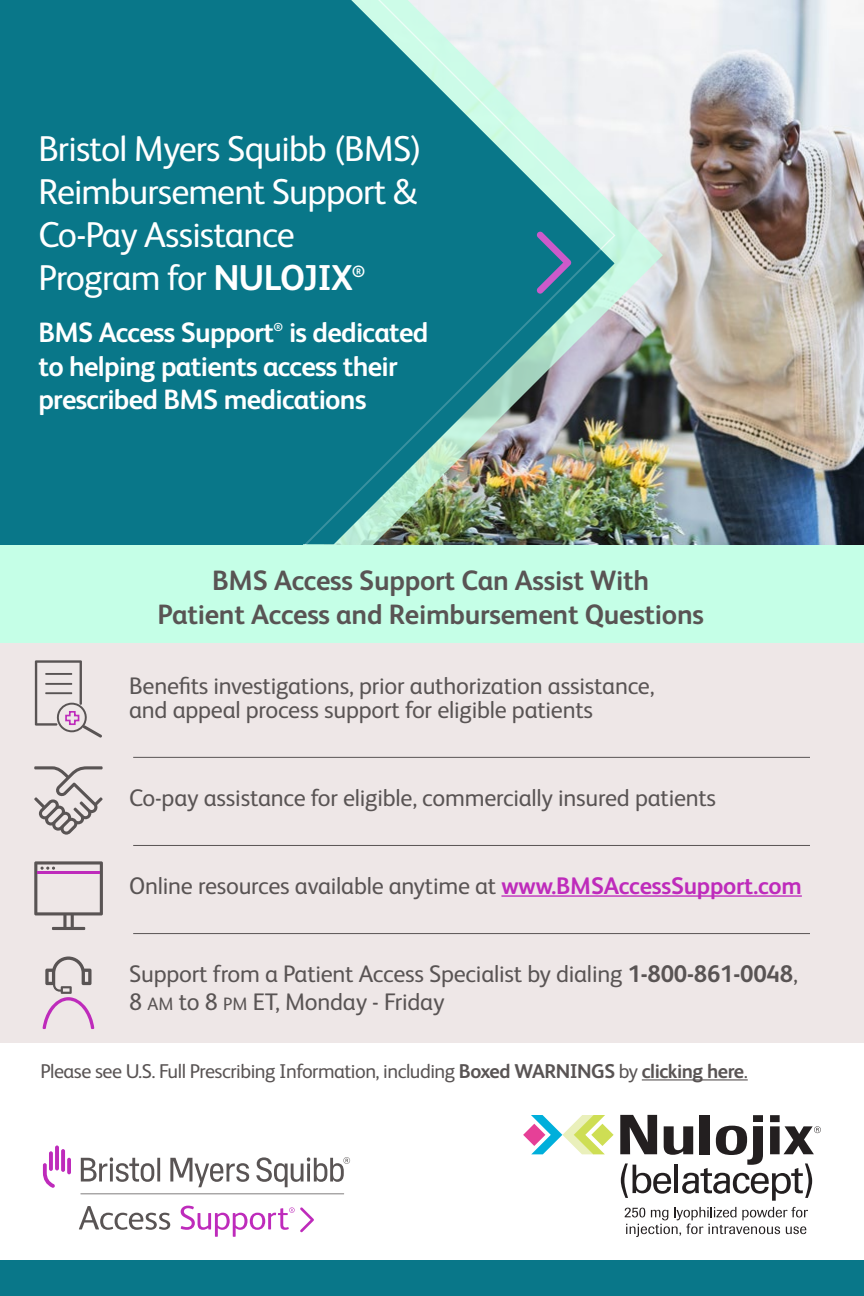
<style>
.page{position:relative;width:864px;height:1296px;background:#fff}
.page>*{position:absolute;margin:0;border:0;box-sizing:border-box;transform-origin:0 0}
.t1{font:36px/43.2px "BMS Humanity";letter-spacing:-.025em;color:#fff}
.t2{font:700 28px/33.6px "BMS Humanity";letter-spacing:-.025em;color:#fff}
.t3{font:700 28px/33.6px "BMS Humanity";letter-spacing:-.01em;color:#595454;text-align:center}
.t4{font:24px/24px "BMS Humanity";letter-spacing:-.01em;color:#595454}
.t5{font:20px "BMS Humanity";letter-spacing:-.025em;color:#595454}
.t6{font:700 11.6px "BMS Humanity";color:#fff}
.s1{font-weight:700}
.s2{font-weight:700;color:#be2bbb}
.s3{font-size:18px}
</style>
<div class="page">
<div style="left:0;top:544px;width:864px;height:499px;background:#eee7e7"></div>
<div style="left:0;top:544px;width:864px;height:99px;background:#c5ffe7"></div>
<img style="left:663px;top:0;width:201px;height:544px">
<img style="left:616px;top:0;width:47px;height:544px">
<img style="left:302px;top:0;width:314px;height:544px">
<svg style="left:537px;top:231px;width:34px;height:63px"></svg>
<hr style="left:501px;top:895px;width:301px;height:2px;background:#be2bbb">
<div style="left:0;top:0;width:302px;height:544px;background:#097789"></div>
<svg style="left:523px;top:1115px;width:91px;height:39px"></svg>
<svg style="left:620px;top:1115px;width:201px;height:86px"></svg>
<svg style="left:625px;top:1207px;width:183px;height:30px"></svg>
<svg style="left:35px;top:660px;width:67px;height:78px"></svg>
<svg style="left:43px;top:957px;width:51px;height:72px"></svg>
<svg style="left:34px;top:766px;width:69px;height:69px"></svg>
<svg style="left:34px;top:861px;width:69px;height:69px"></svg>
<hr style="left:37px;top:872px;width:63px;height:2px;background:#be2bbb">
<div style="left:0;top:1260px;width:864px;height:36px;background:#097789"></div>
<hr style="left:133px;top:757px;width:677px;height:1px;background:#595454">
<hr style="left:133px;top:845px;width:677px;height:1px;background:#595454">
<hr style="left:133px;top:933px;width:677px;height:1px;background:#595454">
<hr style="left:642px;top:1079px;width:106px;height:1px;background:#595454">
<svg style="left:43px;top:1145px;width:307px;height:92px"></svg>
<h1 class="t1" style="left:38px;top:124px;width:385px">Bristol Myers Squibb (BMS)<br>Reimbursement Support &amp;<br>Co-Pay Assistance<br>Program for <span class="s1">NULOJIX</span><sup>®</sup></h1>
<p class="t2" style="left:38px;top:314px;width:237px">BMS Access Support</p>
<p class="t6" style="left:274px;top:319px;width:11px">®</p>
<p class="t2" style="left:38px;top:314px;width:392px;text-indent:251px">is dedicated to helping patients access their prescribed BMS medications</p>
<p class="t3" style="left:158px;top:562px;width:548px">BMS Access Support Can Assist With<br>Patient Access and Reimbursement Questions</p>
<p class="t4" style="left:129px;top:672px;width:527px">Benefits investigations, prior authorization assistance, and appeal process support for eligible patients</p>
<p class="t4" style="left:129px;top:784px;width:589px">Co-pay assistance for eligible, commercially insured patients</p>
<p class="t4" style="left:129px;top:872px;width:674px">Online resources available anytime at <span class="s2">www.BMSAccessSupport.com</span></p>
<p class="t4" style="left:129px;top:958px;width:670px;line-height:28px">Support from a Patient Access Specialist by dialing <span class="s1">1-800-861-0048</span>,<br>8 <span class="s3">AM</span> to 8 <span class="s3">PM</span> ET, Monday - Friday</p>
<p class="t5" style="left:40px;top:1057px;width:709px">Please see U.S. Full Prescribing Information, including <span class="s1">Boxed WARNINGS</span> by <span class="s1">clicking here</span>.</p>
</div>
